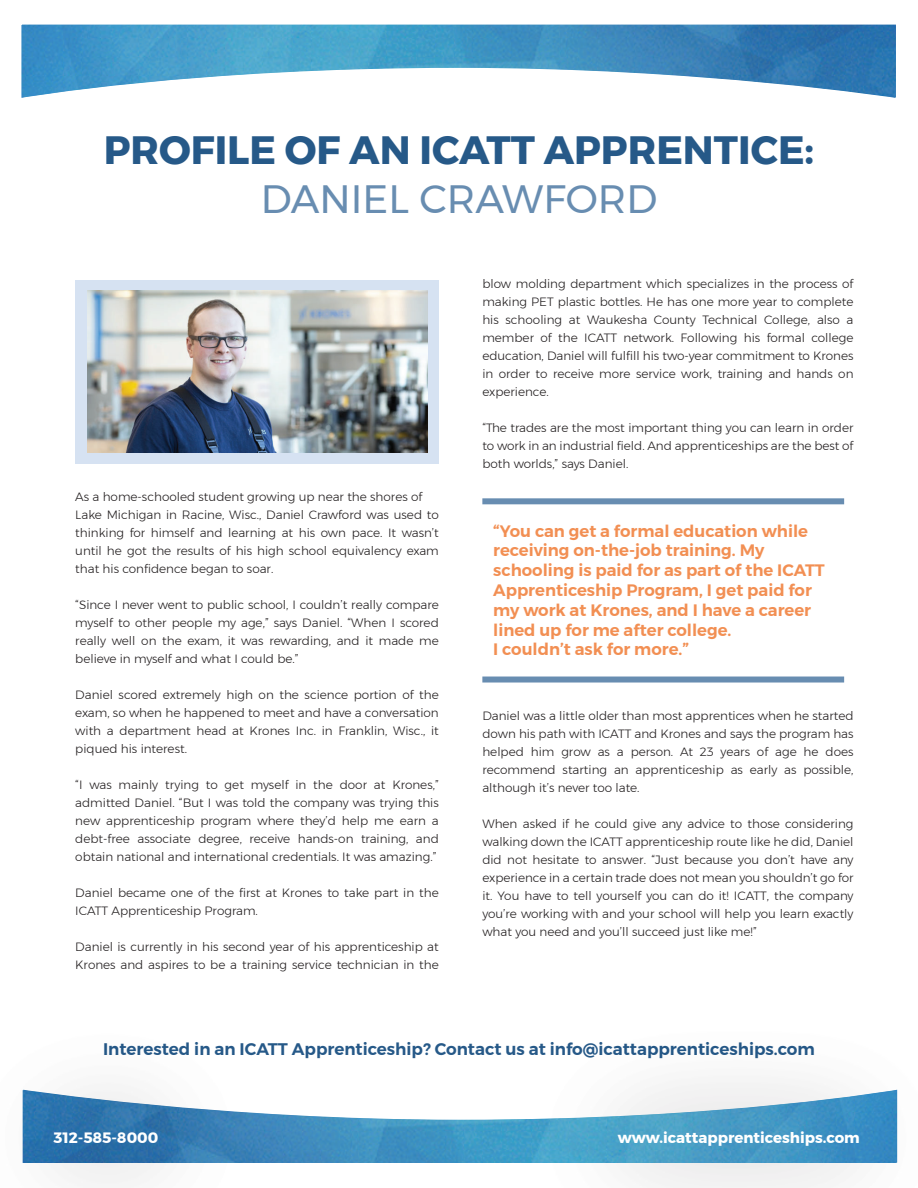
<style>
.page{position:relative;width:918px;height:1188px;background:#fff}
.page>*{position:absolute;margin:0;border:0;box-sizing:border-box;transform-origin:0 0}
.t1{font:700 39.45px "Montserrat";color:#265988}
.t2{font:39.45px "Montserrat";color:#688db1}
.t3{font:600 16.8px "Montserrat";color:#265988}
.t4{font:600 16.5px/19.8px "Montserrat";color:#f28f53}
.t5{font:700 15px "Montserrat";color:#fff}
.t6{font:300 12px/18px "Montserrat";color:#231f20;text-align:justify}
</style>
<div class="page">
<div style="left:75px;top:280px;width:364px;height:184px;background:#d6e2f2"></div>
<div style="left:482px;top:498px;width:362px;height:6px;background:#688db1"></div>
<div style="left:482px;top:677px;width:362px;height:6px;background:#688db1"></div>
<img style="left:88px;top:291px;width:339px;height:161px">
<img style="left:289px;top:1114px;width:199px;height:49px">
<img style="left:22px;top:1089px;width:266px;height:95px">
<img style="left:488px;top:1082px;width:410px;height:106px">
<img style="left:21px;top:25px;width:874px;height:73px">
<h1 class="t1" style="left:104px;top:119px;width:712px">PROFILE OF AN ICATT APPRENTICE:</h1>
<h1 class="t2" style="left:261px;top:169px;width:398px">DANIEL CRAWFORD</h1>
<p class="t6" style="left:75px;top:487px;width:365px;text-align:left">As a home-schooled student growing up near the shores of Lake Michigan in Racine, Wisc., Daniel Crawford was used to thinking for himself and learning at his own pace. It wasn’t until he got the results of his high school equivalency exam that his confidence began to soar.</p>
<p class="t6" style="left:75px;top:595px;width:365px">“Since I never went to public school, I couldn’t really compare myself to other people my age,” says Daniel. “When I scored really well on the exam, it was rewarding, and it made me believe in myself and what I could be.”</p>
<p class="t6" style="left:75px;top:685px;width:365px">Daniel scored extremely high on the science portion of the exam, so when he happened to meet and have a conversation with a department head at Krones Inc. in Franklin, Wisc., it piqued his interest.</p>
<p class="t6" style="left:75px;top:775px;width:365px">“I was mainly trying to get myself in the door at Krones,” admitted Daniel. “But I was told the company was trying this new apprenticeship program where they’d help me earn a debt-free associate degree, receive hands-on training, and obtain national and international credentials. It was amazing.”</p>
<p class="t6" style="left:75px;top:883px;width:365px">Daniel became one of the first at Krones to take part in the<br>ICATT Apprenticeship Program.</p>
<p class="t6" style="left:75px;top:937px;width:365px">Daniel is currently in his second year of his apprenticeship at<br>Krones and aspires to be a training service technician in the</p>
<p class="t6" style="left:482px;top:274px;width:373px">blow molding department which specializes in the process of making PET plastic bottles. He has one more year to complete his schooling at Waukesha County Technical College, also a member of the ICATT network. Following his formal college education, Daniel will fulfill his two-year commitment to Krones in order to receive more service work, training and hands on experience.</p>
<p class="t6" style="left:482px;top:418px;width:373px">“The trades are the most important thing you can learn in order to work in an industrial field. And apprenticeships are the best of both worlds,” says Daniel.</p>
<p class="t4" style="left:493px;top:521px;width:333px">“You can get a formal education while receiving on-the-job training. My schooling is paid for as part of the ICATT Apprenticeship Program, I get paid for my work at Krones, and I have a career lined up for me after college.<br>I couldn’t ask for more.”</p>
<p class="t6" style="left:482px;top:706px;width:373px">Daniel was a little older than most apprentices when he started down his path with ICATT and Krones and says the program has helped him grow as a person. At 23 years of age he does recommend starting an apprenticeship as early as possible, although it’s never too late.</p>
<p class="t6" style="left:482px;top:814px;width:373px">When asked if he could give any advice to those considering walking down the ICATT apprenticeship route like he did, Daniel did not hesitate to answer. “Just because you don’t have any experience in a certain trade does not mean you shouldn’t go for it. You have to tell yourself you can do it! ICATT, the company you’re working with and your school will help you learn exactly what you need and you’ll succeed just like me!”</p>
<h2 class="t3" style="left:103px;top:1036px;width:713px">Interested in an ICATT Apprenticeship? Contact us at info@icattapprenticeships.com</h2>
<p class="t5" style="left:54px;top:1125px;width:106px">312-585-8000</p>
<p class="t5" style="left:618px;top:1125px;width:244px">www.icattapprenticeships.com</p>
</div>
